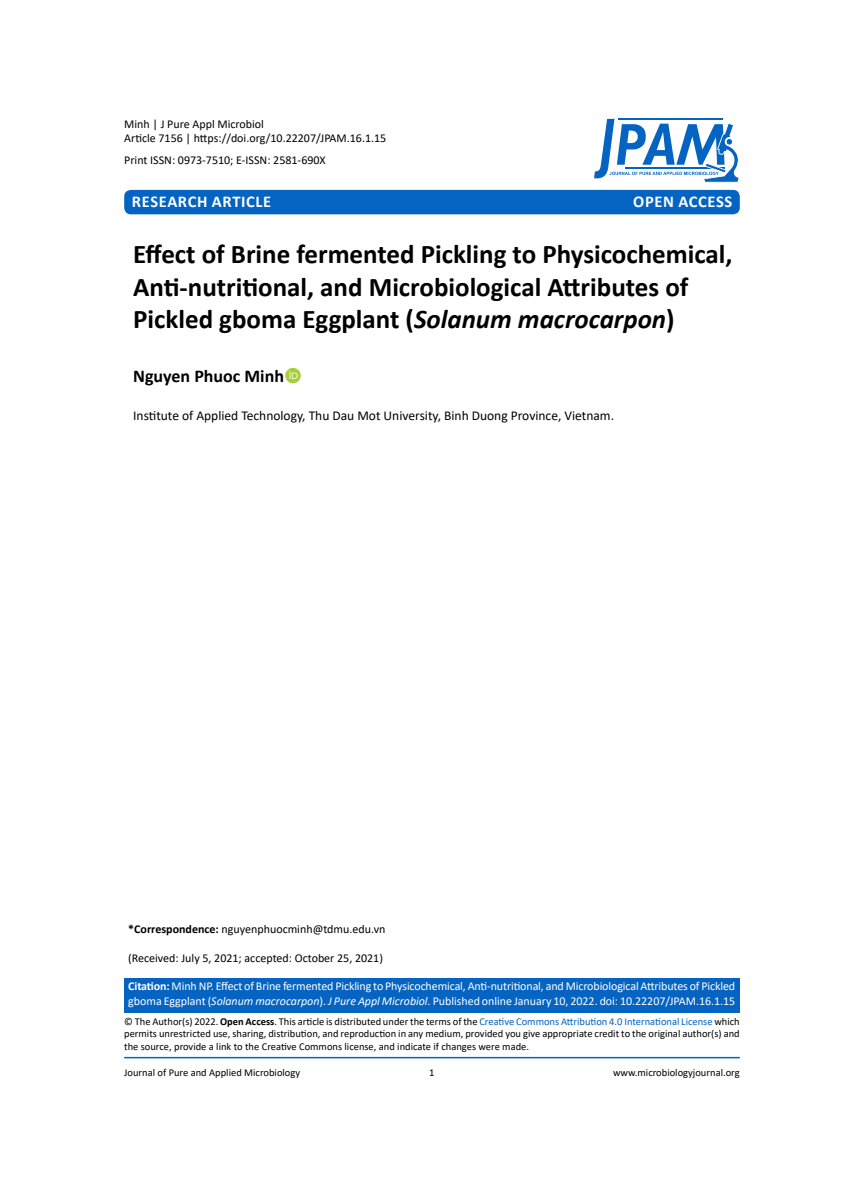
<style>
.page{position:relative;width:864px;height:1188px;background:#fff}
.page>*{position:absolute;margin:0;border:0;box-sizing:border-box;transform-origin:0 0}
.t1{font:700 27px/32.4px "Calibri";color:#000}
.t2{font:700 18px "Calibri";color:#000}
.t3{font:700 16.5px "Calibri";letter-spacing:.04em;color:#fff}
.t4{font:13.5px "Calibri";color:#000}
.t5{font:12px/14.4px "Calibri";letter-spacing:-.01em;color:#fff}
.t6{font:12px/14.4px "Calibri";color:#000}
.t7{font:10.5px/12.6px "Calibri";color:#000;text-align:justify}
.s1{font-style:italic}
.s2{font-weight:700}
.s3{color:#0563c1}
</style>
<div class="page">
<div style="left:124px;top:979px;width:616px;height:34px;background:#0563c1"></div>
<hr style="left:124px;top:1057px;width:616px;height:1px;background:#0563c1">
<div style="left:124px;top:190px;width:616px;height:24px;background:#0563c1;border-radius:7px"></div>
<svg style="left:594px;top:119px;width:145px;height:64px"></svg>
<p class="t6" style="left:124px;top:116px;width:264px">Minh | J Pure Appl Microbiol<br>Article 7156 | https://doi.org/10.22207/JPAM.16.1.15</p>
<p class="t6" style="left:124px;top:152px;width:203px">Print ISSN: 0973-7510; E-ISSN: 2581-690X</p>
<h3 class="t3" style="left:132px;top:189px;width:141px">Research Article</h3>
<h3 class="t3" style="left:633px;top:189px;width:84px">OPEN ACCESS</h3>
<h1 class="t1" style="left:133px;top:238px;width:601px">Effect of Brine fermented Pickling to Physicochemical,<br>Anti-nutritional, and Microbiological Attributes of<br>Pickled gboma Eggplant (<span class="s1">Solanum macrocarpon</span>)</h1>
<h2 class="t2" style="left:133px;top:363px;width:152px">Nguyen Phuoc Minh</h2>
<p class="t4" style="left:133px;top:406px;width:482px">Institute of Applied Technology, Thu Dau Mot University, Binh Duong Province, Vietnam.</p>
<p class="t6" style="left:128px;top:921px;width:259px"><span class="s2">*Correspondence:</span> nguyenphuocminh@tdmu.edu.vn</p>
<p class="t6" style="left:128px;top:950px;width:256px">(Received: July 5, 2021; accepted: October 25, 2021)</p>
<p class="t5" style="left:128px;top:979px;width:608px"><span class="s2">Citation:</span> Minh NP. Effect of Brine fermented Pickling to Physicochemical, Anti-nutritional, and Microbiological Attributes of Pickled gboma Eggplant (<span class="s1">Solanum macrocarpon</span>). <span class="s1">J Pure Appl Microbiol.</span> Published online January 10, 2022. doi: 10.22207/JPAM.16.1.15</p>
<p class="t7" style="left:124px;top:1015px;width:617px">© The Author(s) 2022. <span class="s2">Open Access</span>. This article is distributed under the terms of the <span class="s3">Creative Commons Attribution 4.0 International License</span> which permits unrestricted use, sharing, distribution, and reproduction in any medium, provided you give appropriate credit to the original author(s) and the source, provide a link to the Creative Commons license, and indicate if changes were made.</p>
<p class="t7" style="left:124px;top:1066px;width:177px">Journal of Pure and Applied Microbiology</p>
<p class="t7" style="left:429px;top:1066px;width:7px">1</p>
<p class="t7" style="left:613px;top:1066px;width:128px">www.microbiologyjournal.org</p>
</div>
